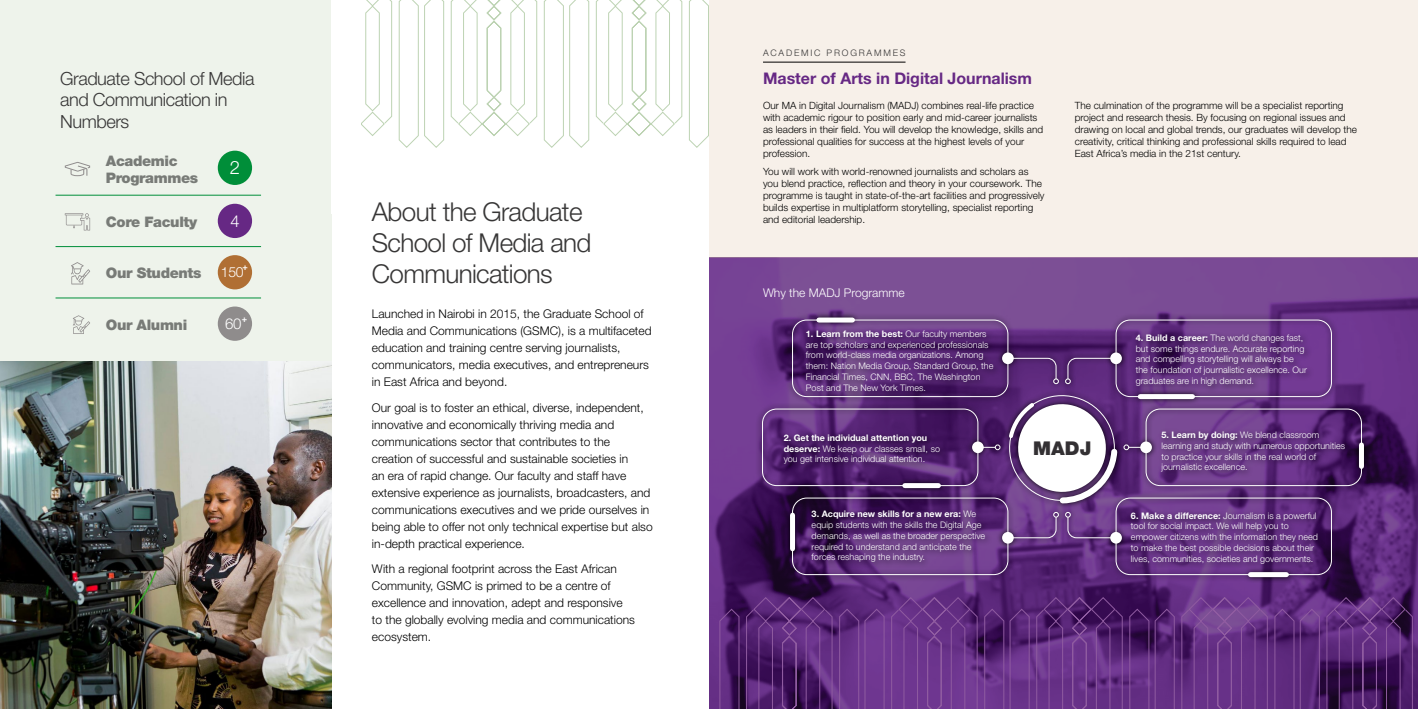
<style>
.page{position:relative;width:1418px;height:709px;background:#fff}
.page>*{position:absolute;margin:0;border:0;box-sizing:border-box;transform-origin:0 0}
.t1{font:300 26px/31.2px "Helvetica Neue LT Pro";letter-spacing:-.025em;color:#373636}
.t2{font:900 19px "Helvetica Neue LT Pro";color:#333033}
.t3{font:300 18.4px "Helvetica Neue LT Pro";color:#fff}
.t4{font:300 18.1px/21.8px "Helvetica Neue LT Pro";letter-spacing:-.025em;color:#373636}
.t5{font:300 16.4px "Helvetica Neue LT Pro";color:#fff}
.t6{font:700 16px "Helvetica Neue LT Pro";color:#662884}
.t7{font:300 15px "Helvetica Neue LT Pro";color:#fff}
.t8{font:900 14.5px/17.1px "Helvetica Neue LT Pro";letter-spacing:-.025em;color:#787b77}
.t9{font:300 14px "Helvetica Neue LT Pro";color:#fff}
.t10{font:300 12px/17px "Helvetica Neue LT Pro";color:#000}
.t11{font:300 12px "Helvetica Neue LT Pro";color:#fff}
.t12{font:300 10px/12px "Helvetica Neue LT Pro";color:#000}
.t13{font:300 9px/10.8px "Helvetica Neue LT Pro";color:#fff}
.t14{font:300 9px "Helvetica Neue LT Pro";letter-spacing:.2em;color:#373636}
.t15{font:700 9px "Helvetica Neue LT Pro";color:#fff}
.s1{font-weight:700}
</style>
<div class="page">
<svg style="left:361px;top:0;width:348px;height:148px"></svg>
<div style="left:0;top:0;width:331px;height:709px;background:#eef3eb"></div>
<img style="left:0;top:361px;width:331px;height:348px">
<div style="left:218px;top:151px;width:34px;height:34px;background:#008e39;border-radius:50%"></div>
<div style="left:218px;top:204px;width:34px;height:34px;background:#662884;border-radius:50%"></div>
<div style="left:218px;top:306px;width:34px;height:35px;background:#8f8c8c;border-radius:50%"></div>
<svg style="left:65px;top:162px;width:25px;height:14px"></svg>
<svg style="left:65px;top:213px;width:25px;height:17px"></svg>
<svg style="left:71px;top:262px;width:19px;height:22px"></svg>
<svg style="left:73px;top:315px;width:17px;height:19px"></svg>
<hr style="left:56px;top:195px;width:205px;height:1px;background:#008e39">
<hr style="left:56px;top:246px;width:205px;height:1px;background:#008e39">
<hr style="left:56px;top:298px;width:205px;height:1px;background:#008e39">
<div style="left:218px;top:255px;width:34px;height:34px;background:#b06f34;border-radius:50%"></div>
<div style="left:709px;top:0;width:708px;height:257px;background:#f7f0e9"></div>
<svg style="left:709px;top:257px;width:708px;height:452px;background:#6b3b88"></svg>
<svg style="left:719px;top:596px;width:698px;height:113px;background:#5e2b7b"></svg>
<svg style="left:756px;top:311px;width:613px;height:272px;background:#61337c"></svg>
<svg style="left:761px;top:319px;width:601px;height:256px;background:#5f3379"></svg>
<div style="left:1002px;top:352px;width:11px;height:12px;background:#fff;border-radius:50%"></div>
<div style="left:1110px;top:352px;width:11px;height:12px;background:#fff;border-radius:50%"></div>
<svg style="left:972px;top:441px;width:11px;height:12px"></svg>
<div style="left:1140px;top:441px;width:11px;height:12px;background:#fff;border-radius:50%"></div>
<div style="left:1002px;top:532px;width:11px;height:11px;background:#fff;border-radius:50%"></div>
<div style="left:1110px;top:532px;width:11px;height:11px;background:#fff;border-radius:50%"></div>
<svg style="left:976px;top:357px;width:171px;height:182px"></svg>
<div style="left:818px;top:317px;width:34px;height:5px;background:#fff"></div>
<div style="left:904px;top:483px;width:34px;height:5px;background:#fff"></div>
<div style="left:790px;top:515px;width:5px;height:34px;background:#fff"></div>
<div style="left:1140px;top:394px;width:52px;height:5px;background:#fff"></div>
<div style="left:1358px;top:445px;width:5px;height:21px;background:#fff"></div>
<div style="left:1250px;top:572px;width:36px;height:5px;background:#fff"></div>
<div style="left:802px;top:326px;width:199px;height:72px;background:#000;opacity:.7"></div>
<div style="left:1132px;top:330px;width:181px;height:63px;background:#000;opacity:.7"></div>
<div style="left:780px;top:430px;width:167px;height:42px;background:#000;opacity:.7"></div>
<div style="left:1157px;top:428px;width:195px;height:51px;background:#000;opacity:.7"></div>
<div style="left:808px;top:507px;width:185px;height:63px;background:#000;opacity:.7"></div>
<div style="left:1127px;top:508px;width:198px;height:63px;background:#000;opacity:.7"></div>
<hr style="left:763px;top:62px;width:142px;height:1px;background:#000">
<h3 class="t4" style="left:60px;top:67px;width:196px">Graduate School of Media and Communication in<br>Numbers</h3>
<h3 class="t8" style="left:106px;top:152px;width:94px">Academic<br>Programmes</h3>
<h3 class="t3" style="left:230px;top:157px;width:12px">2</h3>
<h3 class="t5" style="left:230px;top:211px;width:11px">4</h3>
<h3 class="t8" style="left:106px;top:213px;width:93px">Core Faculty</h3>
<p class="t15" style="left:242px;top:261px;width:7px">+</p>
<h3 class="t8" style="left:106px;top:265px;width:97px">Our Students</h3>
<h3 class="t9" style="left:221px;top:264px;width:24px">150</h3>
<p class="t15" style="left:242px;top:313px;width:7px">+</p>
<h3 class="t7" style="left:225px;top:315px;width:18px">60</h3>
<h3 class="t8" style="left:106px;top:316px;width:83px">Our Alumni</h3>
<h1 class="t1" style="left:372px;top:195px;width:221px">About the Graduate<br>School of Media and<br>Communications</h1>
<p class="t10" style="left:372px;top:305px;width:281px">Launched in Nairobi in 2015, the Graduate School of Media and Communications (GSMC), is a multifaceted education and training centre serving journalists, communicators, media executives, and entrepreneurs in East Africa and beyond.</p>
<p class="t10" style="left:372px;top:399px;width:282px">Our goal is to foster an ethical, diverse, independent, innovative and economically thriving media and communications sector that contributes to the creation of successful and sustainable societies in<br>an era of rapid change. Our faculty and staff have extensive experience as journalists, broadcasters, and communications executives and we pride ourselves in being able to offer not only technical expertise but also in-depth practical experience.</p>
<h3 class="t10" style="left:372px;top:560px;width:264px">With a regional footprint across the East African Community, GSMC is primed to be a centre of excellence and innovation, adept and responsive to the globally evolving media and communications ecosystem.</h3>
<p class="t14" style="left:763px;top:47px;width:144px">ACADEMIC PROGRAMMES</p>
<h3 class="t6" style="left:763px;top:68px;width:270px">Master of Arts in Digital Journalism</h3>
<p class="t12" style="left:763px;top:100px;width:282px">Our MA in Digital Journalism (MADJ) combines real-life practice with academic rigour to position early and mid-career journalists as leaders in their field. You will develop the knowledge, skills and professional qualities for success at the highest levels of your profession.</p>
<p class="t12" style="left:763px;top:165px;width:283px">You will work with world-renowned journalists and scholars as you blend practice, reflection and theory in your coursework. The programme is taught in state-of-the-art facilities and progressively builds expertise in multiplatform storytelling, specialist reporting and editorial leadership.</p>
<p class="t12" style="left:1074px;top:100px;width:284px">The culmination of the programme will be a specialist reporting project and research thesis. By focusing on regional issues and drawing on local and global trends, our graduates will develop the creativity, critical thinking and professional skills required to lead East Africa’s media in the 21st century.</p>
<h3 class="t11" style="left:763px;top:286px;width:143px">Why the MADJ Programme</h3>
<p class="t13" style="left:806px;top:328px;width:189px"><span class="s1">1. Learn from the best:</span> Our faculty members are top scholars and experienced professionals from world-class media organizations. Among them: Nation Media Group, Standard Group, the Financial Times, CNN, BBC, The Washington Post and The New York Times.</p>
<p class="t13" style="left:1135px;top:332px;width:173px"><span class="s1">4. Build a career:</span> The world changes fast, but some things endure. Accurate reporting and compelling storytelling will always be the foundation of journalistic excellence. Our graduates are in high demand.</p>
<p class="t13" style="left:783px;top:432px;width:158px"><span class="s1">2. Get the individual attention you deserve:</span> We keep our classes small, so you get intensive individual attention.</p>
<p class="t13" style="left:1161px;top:429px;width:185px"><span class="s1">5. Learn by doing:</span> We blend classroom learning and study with numerous opportunities to practice your skills in the real world of journalistic excellence.</p>
<p class="t13" style="left:811px;top:508px;width:175px"><span class="s1">3. Acquire new skills for a new era:</span> We equip students with the skills the Digital Age demands, as well as the broader perspective required to understand and anticipate the forces reshaping the industry.</p>
<p class="t13" style="left:1130px;top:510px;width:188px"><span class="s1">6. Make a difference:</span> Journalism is a powerful tool for social impact. We will help you to empower citizens with the information they need to make the best possible decisions about their lives, communities, societies and governments.</p>
<h2 class="t2" style="left:1033px;top:437px;width:60px">MADJ</h2>
</div>
